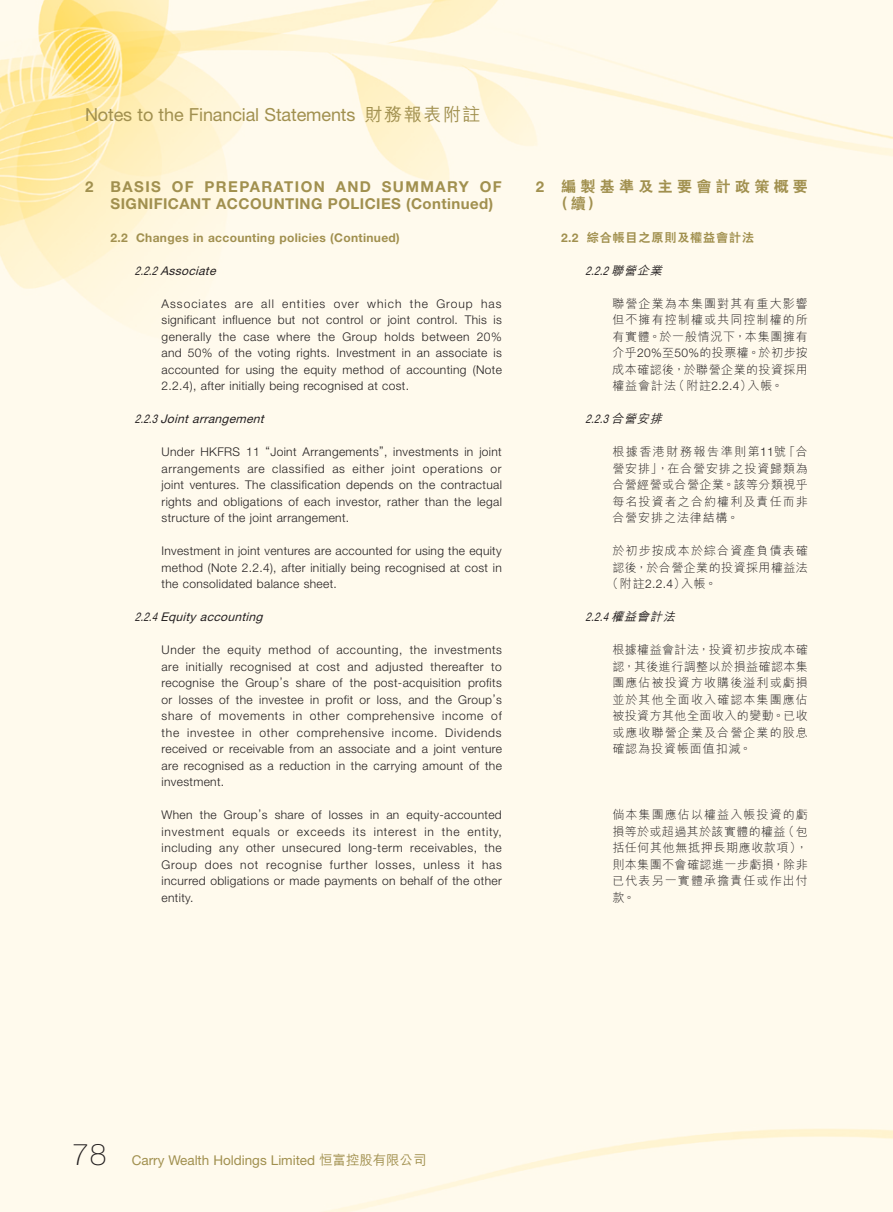
<style>
.page{position:relative;width:893px;height:1212px;background:#fff}
.page>*{position:absolute;margin:0;border:0;box-sizing:border-box;transform-origin:0 0}
.t1{font:100 30px "Helvetica Neue LT Std";color:#231f20}
.t2{font:18px "Helvetica Neue LT Std";letter-spacing:-.005em;color:#a1904f}
.Heading_1{font:700 15px/16.5px "Helvetica Neue LT Std";letter-spacing:.03em;color:#a1904f}
.C_Heading_1{font:800 15px/16.5px "C Hei 2 HK";letter-spacing:.285em;color:#a1904f}
.t3{font:13.5px "Helvetica Neue LT Std";color:#a1904f}
.Body_Text{font:300 12px/16.5px "Helvetica Neue LT Std";letter-spacing:.03em;color:#231f20;text-align:justify}
.Body_Text-2{font:300 12px/16.5px "M Hei HK";letter-spacing:.065em;color:#231f20;text-align:justify}
.Heading_3{font:italic 12px "Helvetica Neue LT Std";color:#231f20;scale:.8 1}
.Heading_2{font:700 12px "Helvetica Neue LT Std";letter-spacing:.03em;color:#a1904f}
.C_Heading_3{font:italic 12px "Helvetica Neue LT Std";color:#231f20;scale:.8 1}
.C_Heading_2{font:800 12px "C Hei 2 HK";letter-spacing:.08em;color:#a1904f}
.Body_Text-3{font:300 12px "M Hei HK";letter-spacing:.04em;color:#231f20}
.Body_Text-4{font:300 12px "M Hei HK";letter-spacing:.095em;color:#231f20}
.s1{font-family:"M Hei HK";font-weight:500}
.s2{font-family:"Helvetica Neue LT Std";font-weight:700}
.s3{font-family:"Helvetica Neue LT Std"}
</style>
<div class="page">
<img style="left:0;top:0;width:893px;height:1212px">
<h2 class="t2" style="left:85px;top:104px;width:397px">Notes to the Financial Statements <span class="s1">財務報表附註</span></h2>
<p class="Heading_1" style="left:111px;top:178px;width:393px;text-indent:-26px">2 BASIS OF PREPARATION AND SUMMARY OF<br>SIGNIFICANT ACCOUNTING POLICIES (Continued)</p>
<p class="Heading_2" style="left:111px;top:230px;width:291px">2.2 Changes in accounting policies (Continued)</p>
<p class="Heading_3" style="left:135px;top:263px;width:107px">2.2.2Associate</p>
<p class="Body_Text" style="left:162px;top:295px;width:342px">Associates are all entities over which the Group has significant influence but not control or joint control. This is generally the case where the Group holds between 20% and 50% of the voting rights. Investment in an associate is accounted for using the equity method of accounting (Note 2.2.4), after initially being recognised at cost.</p>
<p class="Heading_3" style="left:135px;top:412px;width:167px">2.2.3Jointarrangement</p>
<p class="Body_Text" style="left:162px;top:443px;width:342px">Under HKFRS 11 “Joint Arrangements”, investments in joint arrangements are classified as either joint operations or joint ventures. The classification depends on the contractual rights and obligations of each investor, rather than the legal structure of the joint arrangement.</p>
<p class="Body_Text" style="left:162px;top:542px;width:342px">Investment in joint ventures are accounted for using the equity method (Note 2.2.4), after initially being recognised at cost in the consolidated balance sheet.</p>
<p class="Heading_3" style="left:135px;top:610px;width:166px">2.2.4Equityaccounting</p>
<p class="Body_Text" style="left:162px;top:641px;width:342px">Under the equity method of accounting, the investments are initially recognised at cost and adjusted thereafter to recognise the Group’s share of the post-acquisition profits or losses of the investee in profit or loss, and the Group’s share of movements in other comprehensive income of the investee in other comprehensive income. Dividends received or receivable from an associate and a joint venture are recognised as a reduction in the carrying amount of the investment.</p>
<p class="Body_Text" style="left:162px;top:806px;width:342px">When the Group’s share of losses in an equity-accounted investment equals or exceeds its interest in the entity, including any other unsecured long-term receivables, the Group does not recognise further losses, unless it has incurred obligations or made payments on behalf of the other entity.</p>
<p class="C_Heading_1" style="left:554px;top:178px;width:256px;text-indent:-18px"><span class="s2">2</span> 編製基準及主要會計政策概要（續）</p>
<p class="C_Heading_2" style="left:561px;top:231px;width:194px"><span class="s2">2.2</span> 綜合帳目之原則及權益會計法</p>
<p class="C_Heading_3" style="left:586px;top:263px;width:102px">2.2.2 <span class="s1">聯營企業</span></p>
<p class="Body_Text-2" style="left:612px;top:295px;width:197px">聯營企業為本集團對其有重大影響但不擁有控制權或共同控制權的所有實體。於一般情況下，本集團擁有介乎<span class="s3">20%</span>至<span class="s3">50%</span>的投票權。於初步按成本確認後，於聯營企業的投資採用權益會計法（附註<span class="s3">2.2.4</span>）入帳。</p>
<p class="Heading_3" style="left:586px;top:412px;width:102px">2.2.3 <span class="s1">合營安排</span></p>
<p class="Body_Text-2" style="left:612px;top:443px;width:197px">根據香港財務報告準則第<span class="s3">11</span>號「合營安排」，在合營安排之投資歸類為合營經營或合營企業。該等分類視乎每名投資者之合約權利及責任而非合營安排之法律結構。</p>
<p class="Body_Text-4" style="left:612px;top:544px;width:197px">於初步按成本於綜合資產負債表確</p>
<p class="Body_Text-3" style="left:612px;top:561px;width:197px">認後，於合營企業的投資採用權益法</p>
<p class="Body_Text-2" style="left:606px;top:575px;width:112px">（附註<span class="s3">2.2.4</span>）入帳。</p>
<p class="C_Heading_3" style="left:586px;top:610px;width:118px">2.2.4 <span class="s1">權益會計法</span></p>
<p class="Body_Text-2" style="left:612px;top:641px;width:197px">根據權益會計法，投資初步按成本確認，其後進行調整以於損益確認本集團應佔被投資方收購後溢利或虧損並於其他全面收入確認本集團應佔被投資方其他全面收入的變動。已收或應收聯營企業及合營企業的股息確認為投資帳面值扣減。</p>
<p class="Body_Text-2" style="left:612px;top:806px;width:197px">倘本集團應佔以權益入帳投資的虧損等於或超過其於該實體的權益（包括任何其他無抵押長期應收款項），則本集團不會確認進一步虧損，除非已代表另一實體承擔責任或作出付款。</p>
<h1 class="t1" style="left:72px;top:1137px;width:36px">78</h1>
<p class="t3" style="left:132px;top:1151px;width:296px">Carry Wealth Holdings Limited <span class="s1">恒富控股有限公司</span></p>
</div>
